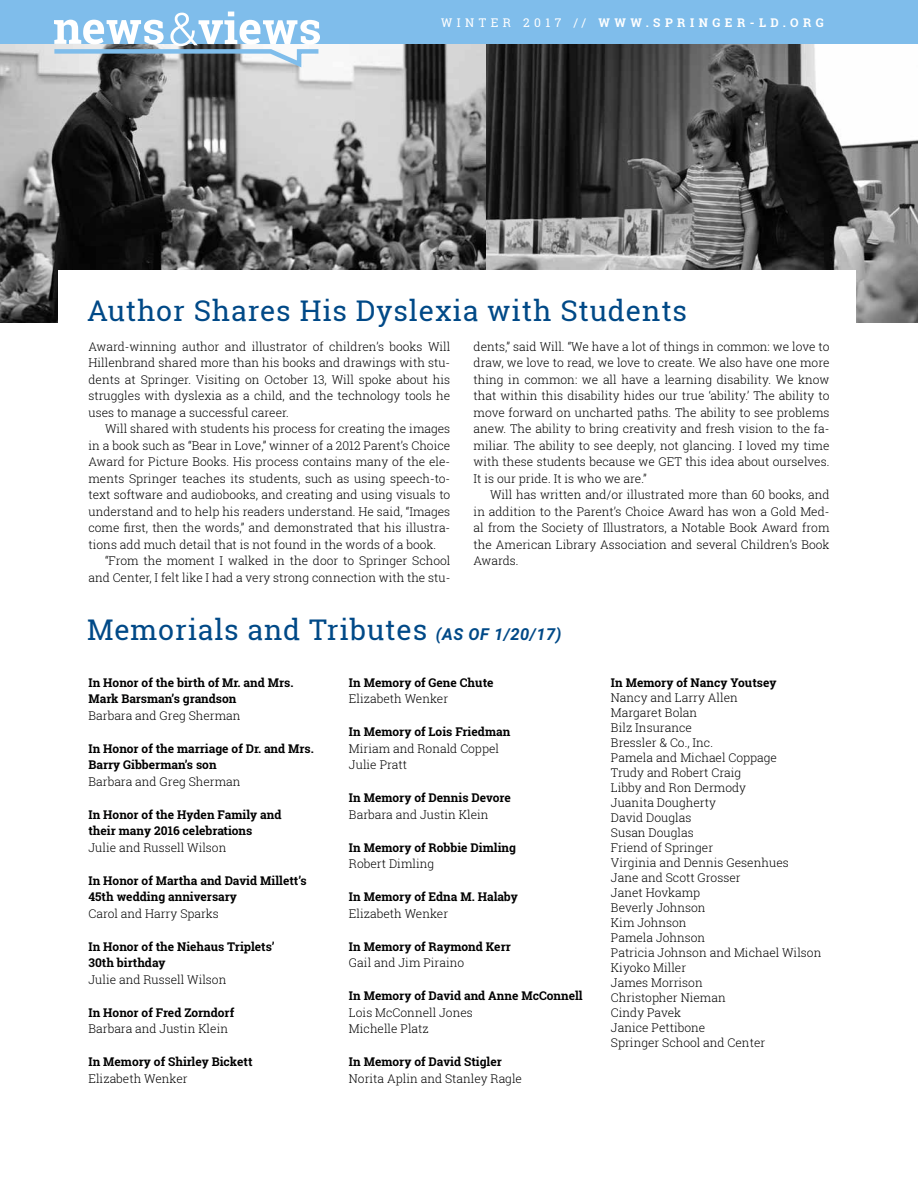
<style>
.page{position:relative;width:918px;height:1188px;background:#fff}
.page>*{position:absolute;margin:0;border:0;box-sizing:border-box;transform-origin:0 0}
.t1{font:28.5px "Roboto Slab";letter-spacing:.03em;color:#004987}
.t2{font:300 12px/16.5px "Roboto Slab";color:#000101;text-align:justify}
.t3{font:700 12px/16.5px "Roboto Slab";color:#000101}
.t4{font:700 12px "Roboto Slab";letter-spacing:.375em;color:#fff}
.s1{font-weight:400}
.s2{font-family:"Roboto";font-weight:700;font-style:italic;font-size:16.5px}
</style>
<div class="page">
<img style="left:0;top:43px;width:486px;height:280px">
<img style="left:486px;top:43px;width:432px;height:279px">
<div style="left:58px;top:270px;width:798px;height:97px;background:#fff"></div>
<div style="left:0;top:0;width:918px;height:43px;background:#7fbdeb"></div>
<svg style="left:50px;top:12px;width:273px;height:59px"></svg>
<p class="t4" style="left:441px;top:15px;width:384px"><span class="s1">WINTER 2017 //</span> WWW.SPRINGER-LD.ORG</p>
<h1 class="t1" style="left:87px;top:291px;width:602px">Author Shares His Dyslexia with Students</h1>
<p class="t2" style="left:88px;top:338px;width:363px">Award-winning author and illustrator of children’s books Will Hillenbrand shared more than his books and drawings with stu&shy;dents at Springer. Visiting on October 13, Will spoke about his struggles with dyslexia as a child, and the technology tools he uses to manage a successful career.</p>
<p class="t2" style="left:88px;top:420px;width:363px;text-indent:16px">Will shared with students his process for creating the images in a book such as “Bear in Love,” winner of a 2012 Parent’s Choice Award for Picture Books. His process contains many of the ele&shy;ments Springer teaches its students, such as using speech-to&shy;text software and audiobooks, and creating and using visuals to understand and to help his readers understand. He said, “Images come first, then the words,” and demonstrated that his illustra&shy;tions add much detail that is not found in the words of a book.</p>
<p class="t2" style="left:88px;top:552px;width:363px;text-align:right">“From the moment I walked in the door to Springer School and Center, I felt like I had a very strong connection with the stu-</p>
<p class="t2" style="left:474px;top:338px;width:357px">dents,” said Will. “We have a lot of things in common: we love to draw, we love to read, we love to create. We also have one more thing in common: we all have a learning disability. We know that within this disability hides our true ‘ability.’ The ability to move forward on uncharted paths. The ability to see problems anew. The ability to bring creativity and fresh vision to the fa&shy;miliar. The ability to see deeply, not glancing. I loved my time with these students because we GET this idea about ourselves.<br>It is our pride. It is who we are.”</p>
<p class="t2" style="left:474px;top:486px;width:357px;text-indent:16px">Will has written and/or illustrated more than 60 books, and in addition to the Parent’s Choice Award has won a Gold Med&shy;al from the Society of Illustrators, a Notable Book Award from the American Library Association and several Children’s Book Awards.</p>
<h1 class="t1" style="left:87px;top:611px;width:476px">Memorials and Tributes <span class="s2">(AS OF 1/20/17)</span></h1>
<p class="t3" style="left:88px;top:674px;width:206px">In Honor of the birth of Mr. and Mrs.<br>Mark Barsman’s grandson</p>
<p class="t2" style="left:88px;top:707px;width:154px">Barbara and Greg Sherman</p>
<p class="t3" style="left:88px;top:740px;width:227px">In Honor of the marriage of Dr. and Mrs.<br>Barry Gibberman’s son</p>
<p class="t2" style="left:88px;top:773px;width:154px">Barbara and Greg Sherman</p>
<p class="t3" style="left:88px;top:806px;width:195px">In Honor of the Hyden Family and their many 2016 celebrations</p>
<p class="t2" style="left:88px;top:839px;width:139px">Julie and Russell Wilson</p>
<p class="t3" style="left:88px;top:872px;width:220px">In Honor of Martha and David Millett’s<br>45th wedding anniversary</p>
<p class="t2" style="left:88px;top:905px;width:132px">Carol and Harry Sparks</p>
<p class="t3" style="left:88px;top:938px;width:188px">In Honor of the Niehaus Triplets’<br>30th birthday</p>
<p class="t2" style="left:88px;top:971px;width:139px">Julie and Russell Wilson</p>
<p class="t3" style="left:88px;top:1004px;width:147px">In Honor of Fred Zorndorf</p>
<p class="t2" style="left:88px;top:1021px;width:141px">Barbara and Justin Klein</p>
<p class="t3" style="left:88px;top:1054px;width:165px">In Memory of Shirley Bickett</p>
<p class="t2" style="left:88px;top:1070px;width:101px">Elizabeth Wenker</p>
<p class="t3" style="left:349px;top:674px;width:146px">In Memory of Gene Chute</p>
<p class="t2" style="left:349px;top:691px;width:101px">Elizabeth Wenker</p>
<p class="t3" style="left:349px;top:724px;width:163px">In Memory of Lois Friedman</p>
<p class="t2" style="left:349px;top:740px;width:152px">Miriam and Ronald Coppel<br>Julie Pratt</p>
<p class="t3" style="left:349px;top:790px;width:163px">In Memory of Dennis Devore</p>
<p class="t2" style="left:349px;top:806px;width:141px">Barbara and Justin Klein</p>
<p class="t3" style="left:349px;top:839px;width:169px">In Memory of Robbie Dimling</p>
<p class="t2" style="left:349px;top:856px;width:87px">Robert Dimling</p>
<p class="t3" style="left:349px;top:889px;width:170px">In Memory of Edna M. Halaby</p>
<p class="t2" style="left:349px;top:905px;width:101px">Elizabeth Wenker</p>
<p class="t3" style="left:349px;top:938px;width:163px">In Memory of Raymond Kerr</p>
<p class="t2" style="left:349px;top:955px;width:117px">Gail and Jim Piraino</p>
<p class="t3" style="left:349px;top:988px;width:235px">In Memory of David and Anne McConnell</p>
<p class="t2" style="left:349px;top:1004px;width:125px">Lois McConnell Jones<br>Michelle Platz</p>
<p class="t3" style="left:349px;top:1054px;width:154px">In Memory of David Stigler</p>
<p class="t2" style="left:349px;top:1070px;width:175px">Norita Aplin and Stanley Ragle</p>
<p class="t3" style="left:611px;top:674px;width:167px">In Memory of Nancy Youtsey</p>
<p class="t2" style="left:611px;top:690px;width:212px;line-height:15px;text-align:left">Nancy and Larry Allen<br>Margaret Bolan<br>Bilz Insurance<br>Bressler &amp; Co., Inc.<br>Pamela and Michael Coppage<br>Trudy and Robert Craig<br>Libby and Ron Dermody<br>Juanita Dougherty<br>David Douglas<br>Susan Douglas<br>Friend of Springer<br>Virginia and Dennis Gesenhues<br>Jane and Scott Grosser<br>Janet Hovkamp<br>Beverly Johnson<br>Kim Johnson<br>Pamela Johnson<br>Patricia Johnson and Michael Wilson<br>Kiyoko Miller<br>James Morrison<br>Christopher Nieman<br>Cindy Pavek<br>Janice Pettibone<br>Springer School and Center</p>
</div>
